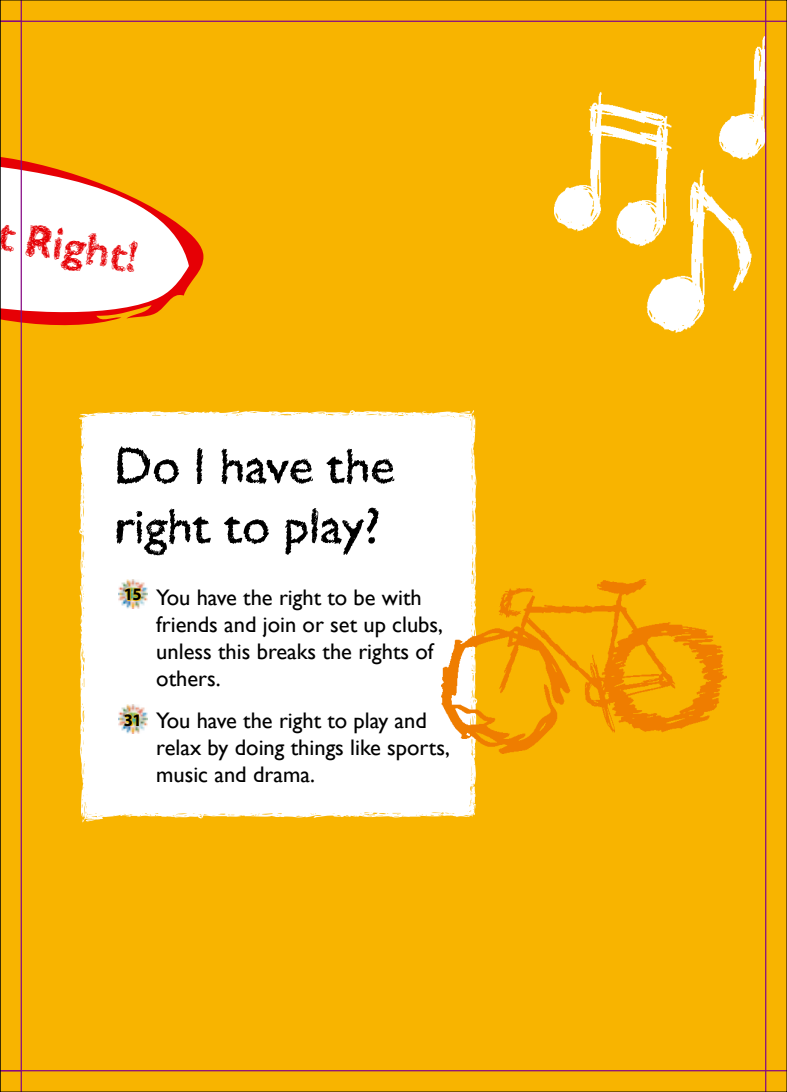
<style>
.page{position:relative;width:787px;height:1092px;background:#fff}
.page>*{position:absolute;margin:0;border:0;box-sizing:border-box;transform-origin:0 0}
.t1{font:50px/60px "SC Alex";color:#000}
.t2{font:700 42.5px "SC Harry";color:#e60005}
.t3{font:22.5px/27px "Gill Sans";color:#000}
.t4{font:700 17.5px "Myriad Pro";color:#000;scale:.95 1}
</style>
<div class="page">
<div style="left:0;top:0;width:787px;height:1091px;background:#f8b400"></div>
<div style="left:196px;top:410px;width:281px;height:409px;background:#fff"></div>
<svg style="left:196px;top:240px;width:8px;height:198px"></svg>
<img style="left:441px;top:579px;width:285px;height:174px">
<img style="left:554px;top:36px;width:211px;height:296px">
<hr style="left:765px;top:0;width:1px;height:1091px;background:#860984">
<hr style="left:0;top:21px;width:787px;height:1px;background:#860984">
<hr style="left:0;top:1069px;width:787px;height:2px;background:#860984">
<svg style="left:2px;top:2px;width:194px;height:1087px"></svg>
<h2 class="t2" style="left:2px;top:208px;width:144px;rotate:10deg">t Right!</h2>
<h1 class="t1" style="left:114px;top:436px;width:282px">Do I have the right to play?</h1>
<p class="t3" style="left:156px;top:584px;width:288px">You have the right to be with friends and join or set up clubs, unless this breaks the rights of others.</p>
<p class="t3" style="left:156px;top:706px;width:295px">You have the right to play and relax by doing things like sports, music and drama.</p>
<p class="t4" style="left:124px;top:583px;width:20px">15</p>
<p class="t4" style="left:124px;top:708px;width:20px">31</p>
</div>
